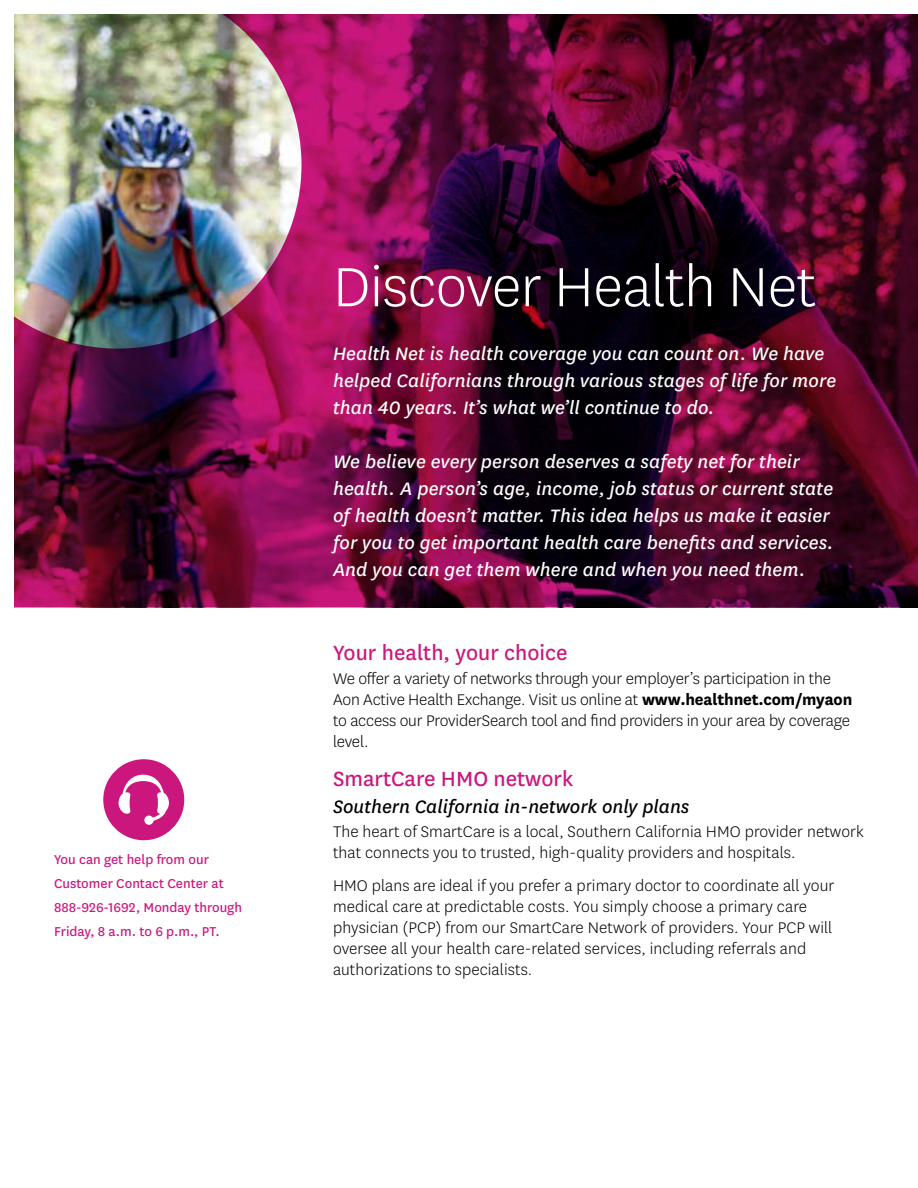
<style>
.page{position:relative;width:918px;height:1188px;background:#fff}
.page>*{position:absolute;margin:0;border:0;box-sizing:border-box;transform-origin:0 0}
.t1{font:300 64.5px "Centene Sans";letter-spacing:-.01em;color:#fff}
.t2{font:24px "Centene Sans";color:#cb177d}
.t3{font:italic 21px/27px "Centene Sans";letter-spacing:.005em;color:#fff}
.t4{font:italic 21px "Centene Sans";color:#000}
.t5{font:300 18px/21px "Centene Sans";letter-spacing:.005em;color:#000}
.t6{font:15px/24px "Centene Sans";color:#cb177d}
.s1{font-weight:700}
</style>
<div class="page">
<img style="left:14px;top:14px;width:904px;height:594px">
<div style="left:103px;top:759px;width:81px;height:81px;background:#cb177d;border-radius:50%"></div>
<svg style="left:119px;top:775px;width:50px;height:50px"></svg>
<p class="t6" style="left:54px;top:847px;width:190px">You can get help from our<br>Customer Contact Center at<br>888-926-1692, Monday through<br>Friday, 8 a.m. to 6 p.m., PT.</p>
<h2 class="t1" style="left:333px;top:246px;width:485px">Discover Health Net</h2>
<p class="t3" style="left:333px;top:340px;width:505px">Health Net is health coverage you can count on. We have helped Californians through various stages of life for more than 40 years. It’s what we’ll continue to do.</p>
<p class="t3" style="left:333px;top:448px;width:502px">We believe every person deserves a safety net for their health. A person’s age, income, job status or current state of health doesn’t matter. This idea helps us make it easier for you to get important health care benefits and services.<br>And you can get them where and when you need them.</p>
<h3 class="t2" style="left:333px;top:637px;width:236px">Your health, your choice</h3>
<p class="t5" style="left:333px;top:668px;width:521px">We offer a variety of networks through your employer’s participation in the Aon Active Health Exchange. Visit us online at <span class="s1">www.healthnet.com/myaon </span>to access our ProviderSearch tool and find providers in your area by coverage level.</p>
<h3 class="t2" style="left:333px;top:763px;width:242px">SmartCare HMO network</h3>
<h4 class="t4" style="left:333px;top:793px;width:358px">Southern California in-network only plans</h4>
<p class="t5" style="left:333px;top:821px;width:533px">The heart of SmartCare is a local, Southern California HMO provider network that connects you to trusted, high-quality providers and hospitals.</p>
<p class="t5" style="left:333px;top:875px;width:503px">HMO plans are ideal if you prefer a primary doctor to coordinate all your medical care at predictable costs. You simply choose a primary care physician (PCP) from our SmartCare Network of providers. Your PCP will oversee all your health care-related services, including referrals and authorizations to specialists.</p>
</div>
